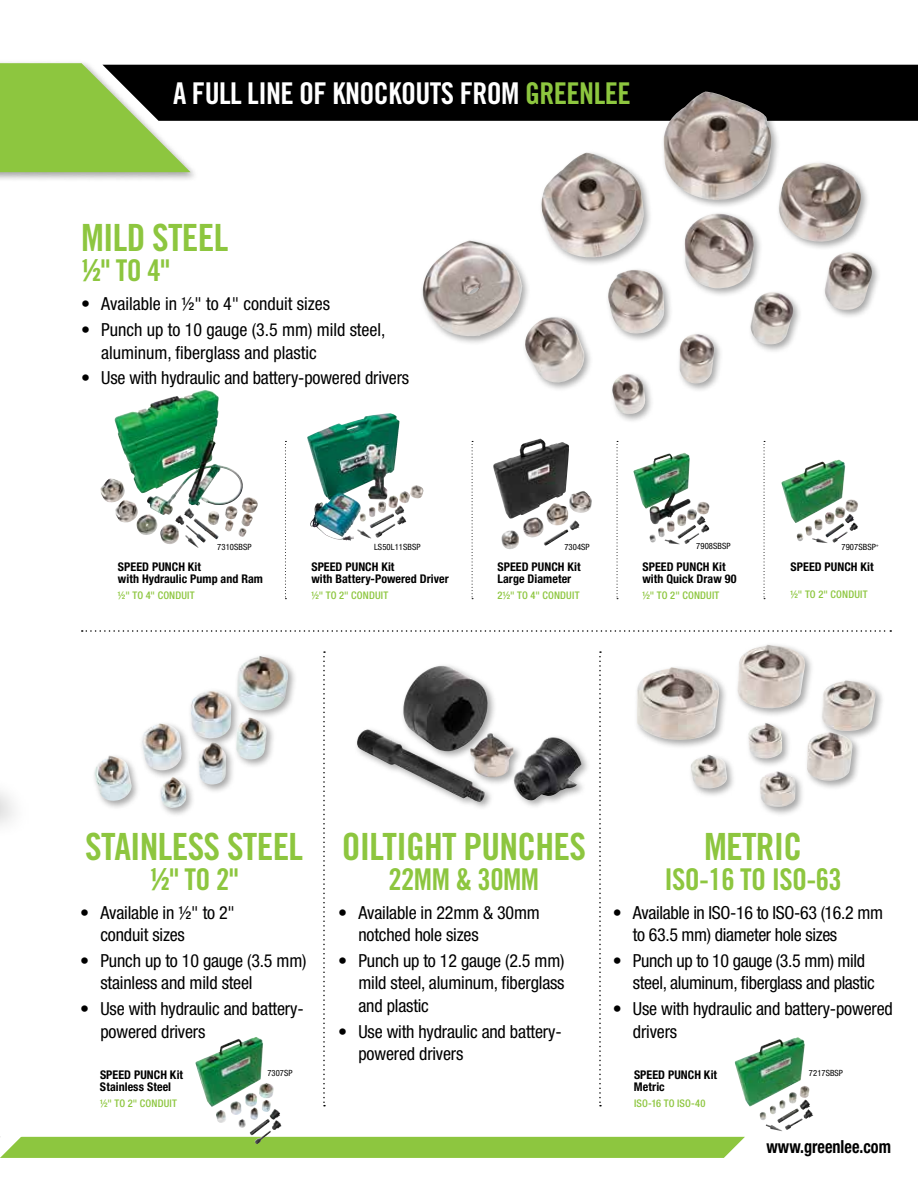
<style>
.page{position:relative;width:918px;height:1188px;background:#fff}
.page>*{position:absolute;margin:0;border:0;box-sizing:border-box;transform-origin:0 0}
.t1{font:37.5px "Trade Gothic LT Std Bd Cn 20";letter-spacing:-.02em;color:#8dc63f}
.t2{font:30px "Trade Gothic LT Std Bd Cn 20";letter-spacing:-.02em;color:#8dc63f}
.t3{font:30px "Trade Gothic LT Std Bd Cn 20";letter-spacing:-.02em;color:#fff}
.t4{font:condensed 18px/22.5px "Helvetica Neue";letter-spacing:-.01em;color:#000}
.t5{font:700 condensed 18px "Helvetica Neue LT Std";color:#000;scale:.9 1}
.t6{font:700 condensed 12px/12px "Helvetica Neue LT Std";letter-spacing:.005em;color:#000}
.t7{font:500 condensed 10.5px "Helvetica Neue LT Std";letter-spacing:.02em;color:#8dc63f}
.t8{font:condensed 8.7px "Helvetica Neue";letter-spacing:.01em;color:#000}
.t9{font:condensed 8.55px "Helvetica Neue";letter-spacing:.01em;color:#000}
.s1{color:#8dc63f}
</style>
<div class="page">
<div style="left:634px;top:641px;width:251px;height:176px;background:#000;opacity:.35"></div>
<img style="left:636px;top:645px;width:240px;height:144px">
<div style="left:0;top:59px;width:200px;height:123px;background:#000;opacity:.35"></div>
<svg style="left:0;top:63px;width:191px;height:109px;background:#98cb53"></svg>
<svg style="left:0;top:800px;width:7px;height:7px"></svg>
<div style="left:102px;top:65px;width:816px;height:56px;background:#000"></div>
<svg style="left:0;top:1112px;width:745px;height:46px"></svg>
<img style="left:195px;top:1037px;width:79px;height:83px">
<svg style="left:323px;top:651px;width:2px;height:455px"></svg>
<div style="left:91px;top:652px;width:207px;height:166px;background:#000;opacity:.35"></div>
<img style="left:94px;top:656px;width:195px;height:152px">
<img style="left:114px;top:390px;width:90px;height:111px">
<img style="left:493px;top:439px;width:99px;height:87px">
<img style="left:307px;top:413px;width:82px;height:87px">
<img style="left:633px;top:453px;width:77px;height:72px">
<img style="left:781px;top:460px;width:77px;height:71px">
<svg style="left:285px;top:441px;width:1px;height:158px"></svg>
<svg style="left:472px;top:441px;width:1px;height:158px"></svg>
<svg style="left:617px;top:441px;width:1px;height:158px"></svg>
<div style="left:419px;top:88px;width:463px;height:336px;background:#000;opacity:.35"></div>
<img style="left:419px;top:92px;width:458px;height:325px">
<div style="left:354px;top:662px;width:237px;height:150px;background:#000;opacity:.35"></div>
<img style="left:357px;top:666px;width:131px;height:136px">
<svg style="left:764px;top:441px;width:1px;height:158px"></svg>
<svg style="left:82px;top:630px;width:809px;height:2px"></svg>
<svg style="left:599px;top:651px;width:2px;height:455px"></svg>
<img style="left:735px;top:1037px;width:75px;height:73px">
<h2 class="t3" style="left:173px;top:75px;width:459px">A FULL LINE OF KNOCKOUTS FROM <span class="s1">GREENLEE</span></h2>
<h1 class="t1" style="left:81px;top:215px;width:143px">MILD STEEL</h1>
<h2 class="t2" style="left:81px;top:252px;width:91px">½" TO 4"</h2>
<p class="t4" style="left:81px;top:293px;width:251px">• Available in ½" to 4" conduit sizes</p>
<p class="t4" style="left:101px;top:318px;width:286px;text-indent:-20px">• Punch up to 10 gauge (3.5 mm) mild steel, aluminum, fiberglass and plastic</p>
<p class="t4" style="left:81px;top:367px;width:330px">• Use with hydraulic and battery-powered drivers</p>
<p class="t8" style="left:217px;top:541px;width:36px">7310SBSP</p>
<p class="t6" style="left:118px;top:561px;width:146px">Speed Punch Kit<br>with Hydraulic Pump and Ram</p>
<p class="t7" style="left:118px;top:589px;width:52px">½" TO 4" CONDUIT</p>
<p class="t8" style="left:374px;top:542px;width:48px">LS50L11SBSP</p>
<p class="t6" style="left:311px;top:561px;width:139px">Speed Punch Kit<br>with Battery-Powered Driver</p>
<p class="t7" style="left:311px;top:589px;width:52px">½" TO 2" CONDUIT</p>
<p class="t8" style="left:564px;top:541px;width:27px">7304SP</p>
<p class="t6" style="left:497px;top:561px;width:85px">Speed Punch Kit<br>Large Diameter</p>
<p class="t7" style="left:497px;top:589px;width:57px">2½" TO 4" CONDUIT</p>
<p class="t8" style="left:696px;top:541px;width:36px">7908SBSP</p>
<p class="t6" style="left:642px;top:561px;width:96px">Speed Punch Kit with Quick Draw 90</p>
<p class="t7" style="left:642px;top:589px;width:52px">½" TO 2" CONDUIT</p>
<p class="t8" style="left:841px;top:541px;width:39px">7907SBSP<sup>+</sup></p>
<p class="t6" style="left:791px;top:561px;width:85px">Speed Punch Kit</p>
<p class="t7" style="left:791px;top:588px;width:52px">½" TO 2" CONDUIT</p>
<h1 class="t1" style="left:85px;top:823px;width:213px">STAINLESS STEEL</h1>
<h2 class="t2" style="left:150px;top:861px;width:91px">½" TO 2"</h2>
<p class="t4" style="left:100px;top:901px;width:136px;text-indent:-20px">• Available in ½" to 2" conduit sizes</p>
<p class="t4" style="left:100px;top:949px;width:208px;text-indent:-20px">• Punch up to 10 gauge (3.5 mm) stainless and mild steel</p>
<p class="t4" style="left:100px;top:998px;width:205px;text-indent:-20px">• Use with hydraulic and battery&shy;powered drivers</p>
<h1 class="t1" style="left:342px;top:823px;width:246px">OILTIGHT PUNCHES</h1>
<h2 class="t2" style="left:389px;top:861px;width:152px">22MM &amp; 30MM</h2>
<p class="t4" style="left:358px;top:901px;width:183px;text-indent:-20px">• Available in 22mm &amp; 30mm notched hole sizes</p>
<p class="t4" style="left:358px;top:949px;width:208px;text-align:justify;text-indent:-20px">• Punch up to 12 gauge (2.5 mm) mild steel, aluminum, fiberglass and plastic</p>
<p class="t4" style="left:358px;top:1020px;width:205px;text-indent:-20px">• Use with hydraulic and battery&shy;powered drivers</p>
<h1 class="t1" style="left:704px;top:823px;width:100px">METRIC</h1>
<h2 class="t2" style="left:664px;top:861px;width:179px">ISO-16 TO ISO-63</h2>
<p class="t4" style="left:633px;top:901px;width:252px;text-indent:-20px">• Available in ISO-16 to ISO-63 (16.2 mm to 63.5 mm) diameter hole sizes</p>
<p class="t4" style="left:633px;top:949px;width:243px;text-indent:-20px">• Punch up to 10 gauge (3.5 mm) mild steel, aluminum, fiberglass and plastic</p>
<p class="t4" style="left:633px;top:998px;width:261px;text-indent:-20px">• Use with hydraulic and battery-powered drivers</p>
<p class="t6" style="left:100px;top:1069px;width:85px">Speed Punch Kit<br>Stainless Steel</p>
<p class="t7" style="left:100px;top:1097px;width:52px">½" TO 2" CONDUIT</p>
<p class="t9" style="left:267px;top:1068px;width:27px">7307SP</p>
<p class="t6" style="left:634px;top:1069px;width:85px">Speed Punch Kit<br>Metric</p>
<p class="t7" style="left:634px;top:1097px;width:73px">ISO-16 TO ISO-40</p>
<p class="t9" style="left:809px;top:1068px;width:36px">7217SBSP</p>
<p class="t5" style="left:767px;top:1136px;width:140px">www.greenlee.com</p>
</div>
